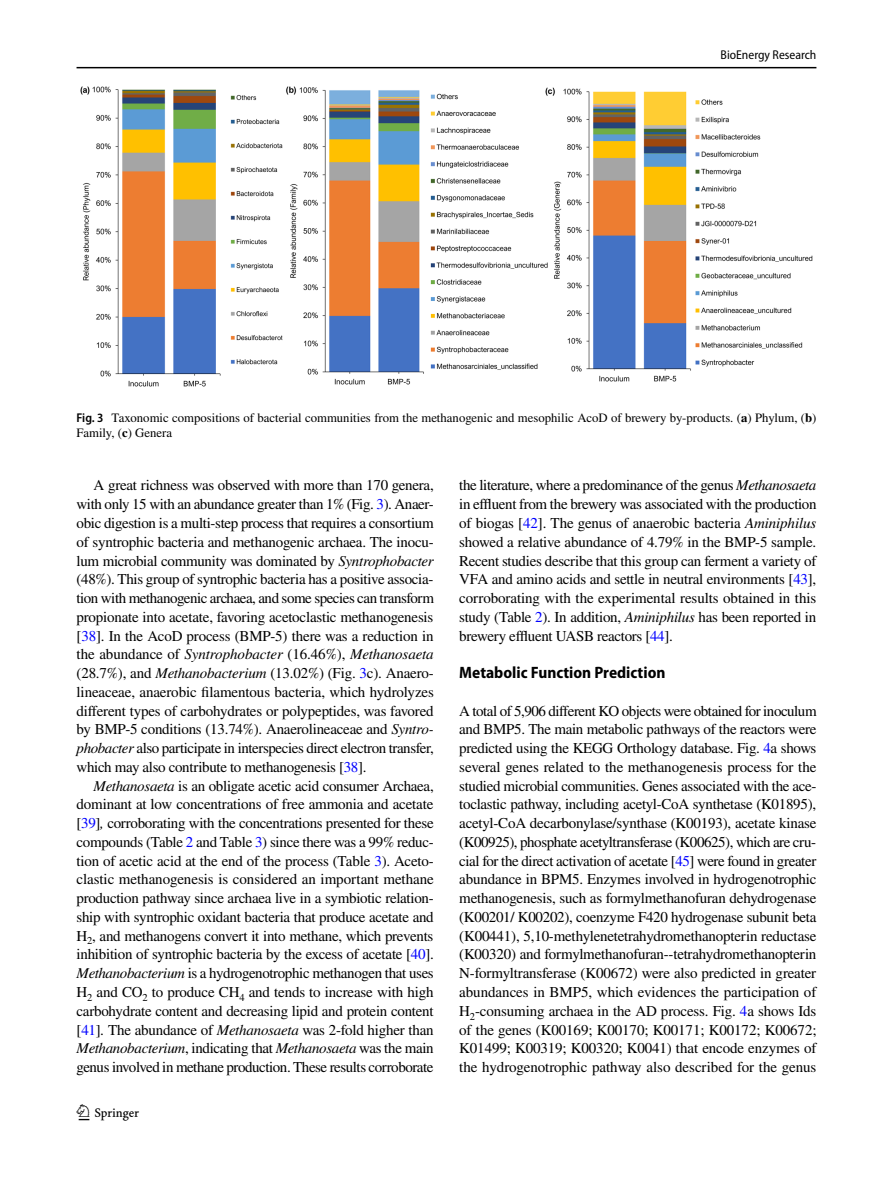
<style>
.page{position:relative;width:893px;height:1187px;background:#fff}
.page>*{position:absolute;margin:0;border:0;box-sizing:border-box;transform-origin:0 0}
.t1{font:22.5px "Springnew Regular 2";color:#000}
.t2{font:700 semi-condensed 16.5px "Myriad Pro";color:#000}
.t3{font:15px/18.8px "STIX";letter-spacing:-.02em;color:#000;text-align:justify}
.t4{font:12.75px/15px "STIX";color:#000}
.t5{font:semi-condensed 12.75px "Myriad Pro";color:#000}
.s1{font-family:"Myriad Pro";font-weight:600;font-stretch:semi-condensed}
.s2{font-weight:700}
.s3{color:#00f}
.s4{font-style:italic}
</style>
<div class="page">
<hr style="left:77px;top:67px;width:739px;height:1px;background:#000">
<img style="left:81px;top:87px;width:731px;height:300px">
<p class="t5" style="left:721px;top:48px;width:97px">BioEnergy Research</p>
<p class="t4" style="left:77px;top:411px;width:741px"><span class="s1">Fig. 3</span> Taxonomic compositions of bacterial communities from the methanogenic and mesophilic AcoD of brewery by-products. (<span class="s2">a</span>) Phylum, (<span class="s2">b</span>)<br>Family, (<span class="s2">c</span>) Genera</p>
<p class="t3" style="left:77px;top:477px;width:359px;text-indent:17px">A great richness was observed with more than 170 genera, with only 15 with an abundance greater than 1% (Fig. <span class="s3">3</span>). Anaer&shy;obic digestion is a multi-step process that requires a consortium of syntrophic bacteria and methanogenic archaea. The inocu&shy;lum microbial community was dominated by <span class="s4">Syntrophobacter </span>(48%). This group of syntrophic bacteria has a positive associa&shy;tion with methanogenic archaea, and some species can transform propionate into acetate, favoring acetoclastic methanogenesis [<span class="s3">38</span>]. In the AcoD process (BMP-5) there was a reduction in the abundance of <span class="s4">Syntrophobacter</span> (16.46%), <span class="s4">Methanosaeta </span>(28.7%), and <span class="s4">Methanobacterium</span> (13.02%) (Fig. <span class="s3">3</span>c). Anaero&shy;lineaceae, anaerobic filamentous bacteria, which hydrolyzes different types of carbohydrates or polypeptides, was favored by BMP-5 conditions (13.74%). Anaerolineaceae and <span class="s4">Syntro&shy;phobacter</span> also participate in interspecies direct electron transfer, which may also contribute to methanogenesis [<span class="s3">38</span>].</p>
<p class="t3" style="left:77px;top:777px;width:359px;text-indent:17px"><span class="s4">Methanosaeta</span> is an obligate acetic acid consumer Archaea, dominant at low concentrations of free ammonia and acetate [<span class="s3">39</span>]<span class="s4">,</span> corroborating with the concentrations presented for these compounds (Table <span class="s3">2</span> and Table <span class="s3">3</span>) since there was a 99% reduc&shy;tion of acetic acid at the end of the process (Table <span class="s3">3</span>). Aceto&shy;clastic methanogenesis is considered an important methane production pathway since archaea live in a symbiotic relation&shy;ship with syntrophic oxidant bacteria that produce acetate and H<sub>2</sub>, and methanogens convert it into methane, which prevents inhibition of syntrophic bacteria by the excess of acetate [<span class="s3">40</span>].<br><span class="s4">Methanobacterium</span> is a hydrogenotrophic methanogen that uses H<sub>2</sub> and CO<sub>2</sub> to produce CH<sub>4</sub> and tends to increase with high carbohydrate content and decreasing lipid and protein content [<span class="s3">41</span>]<span class="s4">.</span> The abundance of <span class="s4">Methanosaeta</span> was 2-fold higher than <span class="s4">Methanobacterium</span>, indicating that <span class="s4">Methanosaeta</span> was the main genus involved in methane production. These results corroborate</p>
<h1 class="t1" style="left:79px;top:1104px;width:62px">1 3</h1>
<p class="t3" style="left:459px;top:477px;width:359px">the literature, where a predominance of the genus <span class="s4">Methanosaeta </span>in effluent from the brewery was associated with the production of biogas [<span class="s3">42</span>]. The genus of anaerobic bacteria <span class="s4">Aminiphilus </span>showed a relative abundance of 4.79% in the BMP-5 sample.<br>Recent studies describe that this group can ferment a variety of VFA and amino acids and settle in neutral environments [<span class="s3">43</span>], corroborating with the experimental results obtained in this study (Table <span class="s3">2</span>). In addition, <span class="s4">Aminiphilus</span> has been reported in brewery effluent UASB reactors [<span class="s3">44</span>].</p>
<p class="t2" style="left:459px;top:663px;width:208px">Metabolic Function Prediction</p>
<p class="t3" style="left:459px;top:702px;width:359px">A total of 5,906 different KO objects were obtained for inoculum and BMP5. The main metabolic pathways of the reactors were predicted using the KEGG Orthology database. Fig. <span class="s3">4</span>a shows several genes related to the methanogenesis process for the studied microbial communities. Genes associated with the ace&shy;toclastic pathway, including acetyl-CoA synthetase (K01895), acetyl-CoA decarbonylase/synthase (K00193), acetate kinase (K00925), phosphate acetyltransferase (K00625), which are cru&shy;cial for the direct activation of acetate [<span class="s3">45</span>] were found in greater abundance in BPM5. Enzymes involved in hydrogenotrophic methanogenesis, such as formylmethanofuran dehydrogenase (K00201/ K00202), coenzyme F420 hydrogenase subunit beta (K00441), 5,10-methylenetetrahydromethanopterin reductase (K00320) and formylmethanofuran--tetrahydromethanopterin N-formyltransferase (K00672) were also predicted in greater abundances in BMP5, which evidences the participation of H<sub>2</sub>-consuming archaea in the AD process. Fig. <span class="s3">4</span>a shows Ids of the genes (K00169; K00170; K00171; K00172; K00672; K01499; K00319; K00320; K0041) that encode enzymes of the hydrogenotrophic pathway also described for the genus</p>
</div>
